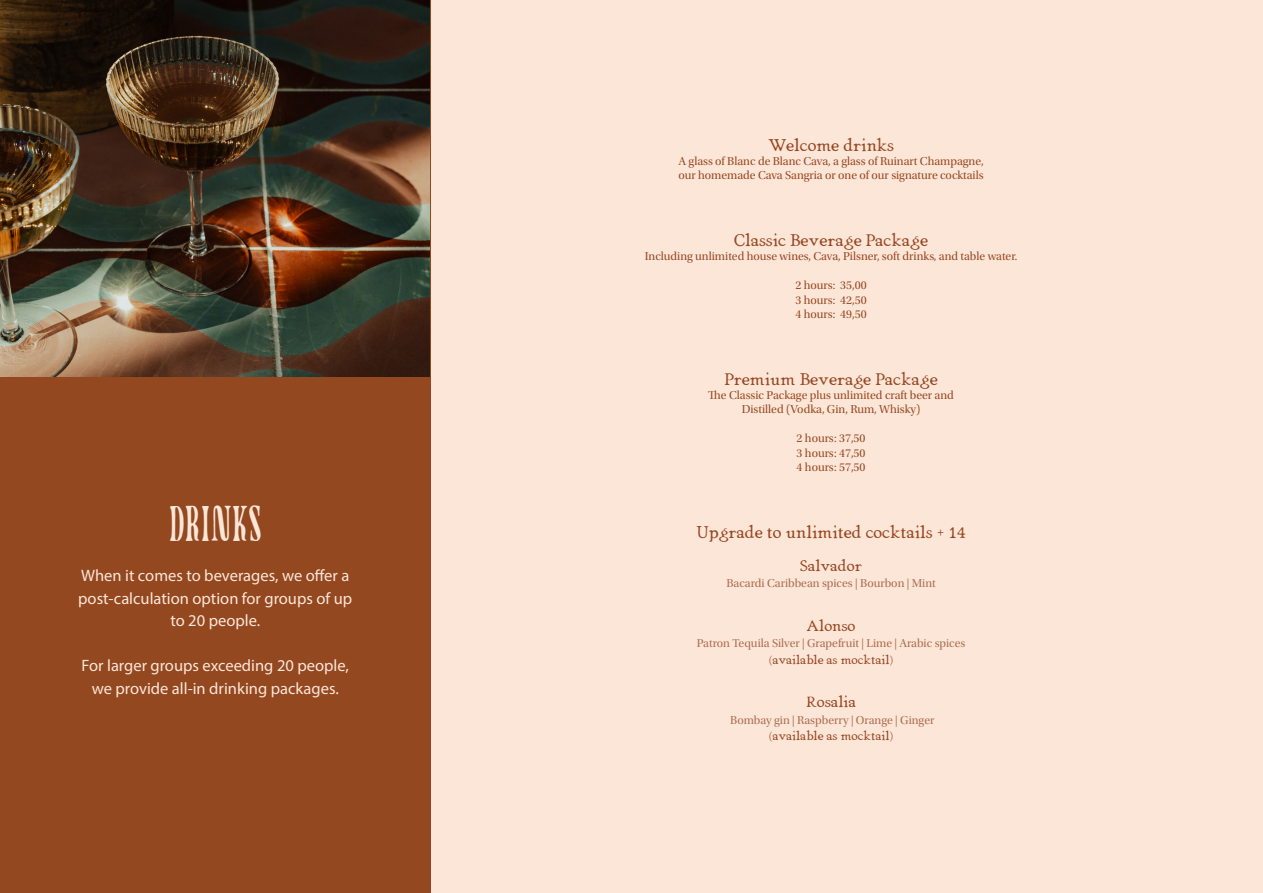
<style>
.page{position:relative;width:1263px;height:893px;background:#fff}
.page>*{position:absolute;margin:0;border:0;box-sizing:border-box;transform-origin:0 0}
.t1{font:45px "Tay Yamas";letter-spacing:-.04em;color:#fbe6d8}
.t2{font:16.5px/22.5px "Myriad Pro";color:#fbe6d8;text-align:center}
.t3{font:16.5px "Grand Baron";color:#994721}
.GERECHT_TITLE{font:15px "Grand Baron";color:#994721}
.t4{font:12px/14.4px "Utopia Std Subh";color:#994721}
.GERECHT_TITLE-2{font:12px "Utopia Std Subh";color:#ad6c4e}
.GERECHT_TITLE-3{font:12px "Grand Baron";color:#994721}
</style>
<div class="page">
<div style="left:429px;top:0;width:834px;height:893px;background:#fbe6d8"></div>
<div style="left:0;top:0;width:431px;height:893px;background:#944820"></div>
<img style="left:0;top:0;width:429px;height:376px">
<p class="t1" style="left:168px;top:506px;width:97px">DRINKS</p>
<p class="t2" style="left:78px;top:564px;width:276px">When it comes to beverages, we offer a post-calculation option for groups of up to 20 people.</p>
<p class="t2" style="left:82px;top:654px;width:269px">For larger groups exceeding 20 people, we provide all-in drinking packages.</p>
<p class="t3" style="left:768px;top:132px;width:127px">Welcome drinks</p>
<p class="t4" style="left:678px;top:154px;width:307px">A glass of Blanc de Blanc Cava, a glass of Ruinart Champagne, our homemade Cava Sangria or one of our signature cocktails</p>
<p class="t3" style="left:734px;top:227px;width:196px">Classic Beverage Package</p>
<p class="t4" style="left:645px;top:249px;width:374px">Including unlimited house wines, Cava, Pilsner, soft drinks, and table water.</p>
<p class="t4" style="left:795px;top:278px;width:73px">2 hours: 35,00</p>
<p class="t4" style="left:795px;top:293px;width:73px">3 hours: 42,50</p>
<p class="t4" style="left:795px;top:307px;width:73px">4 hours: 49,50</p>
<p class="t3" style="left:724px;top:366px;width:215px">Premium Beverage Package</p>
<p class="t4" style="left:708px;top:388px;width:247px">The Classic Package plus unlimited craft beer and</p>
<p class="t4" style="left:742px;top:402px;width:180px">Distilled (Vodka, Gin, Rum, Whisky)</p>
<p class="t4" style="left:797px;top:431px;width:70px">2 hours: 37,50</p>
<p class="t4" style="left:797px;top:446px;width:70px">3 hours: 47,50</p>
<p class="t4" style="left:797px;top:460px;width:70px">4 hours: 57,50</p>
<p class="t3" style="left:696px;top:519px;width:271px">Upgrade to unlimited cocktails + 14</p>
<p class="GERECHT_TITLE" style="left:800px;top:553px;width:63px">Salvador</p>
<p class="GERECHT_TITLE-2" style="left:726px;top:577px;width:211px">Bacardi Caribbean spices | Bourbon | Mint</p>
<p class="GERECHT_TITLE" style="left:807px;top:613px;width:50px">Alonso</p>
<p class="GERECHT_TITLE-2" style="left:697px;top:637px;width:270px">Patron Tequila Silver | Grapefruit | Lime | Arabic spices</p>
<p class="GERECHT_TITLE-3" style="left:769px;top:650px;width:126px">(available as mocktail)</p>
<p class="GERECHT_TITLE" style="left:806px;top:690px;width:52px">Rosalia</p>
<p class="GERECHT_TITLE-2" style="left:730px;top:713px;width:206px">Bombay gin | Raspberry | Orange | Ginger</p>
<p class="GERECHT_TITLE-3" style="left:769px;top:726px;width:126px">(available as mocktail)</p>
</div>
